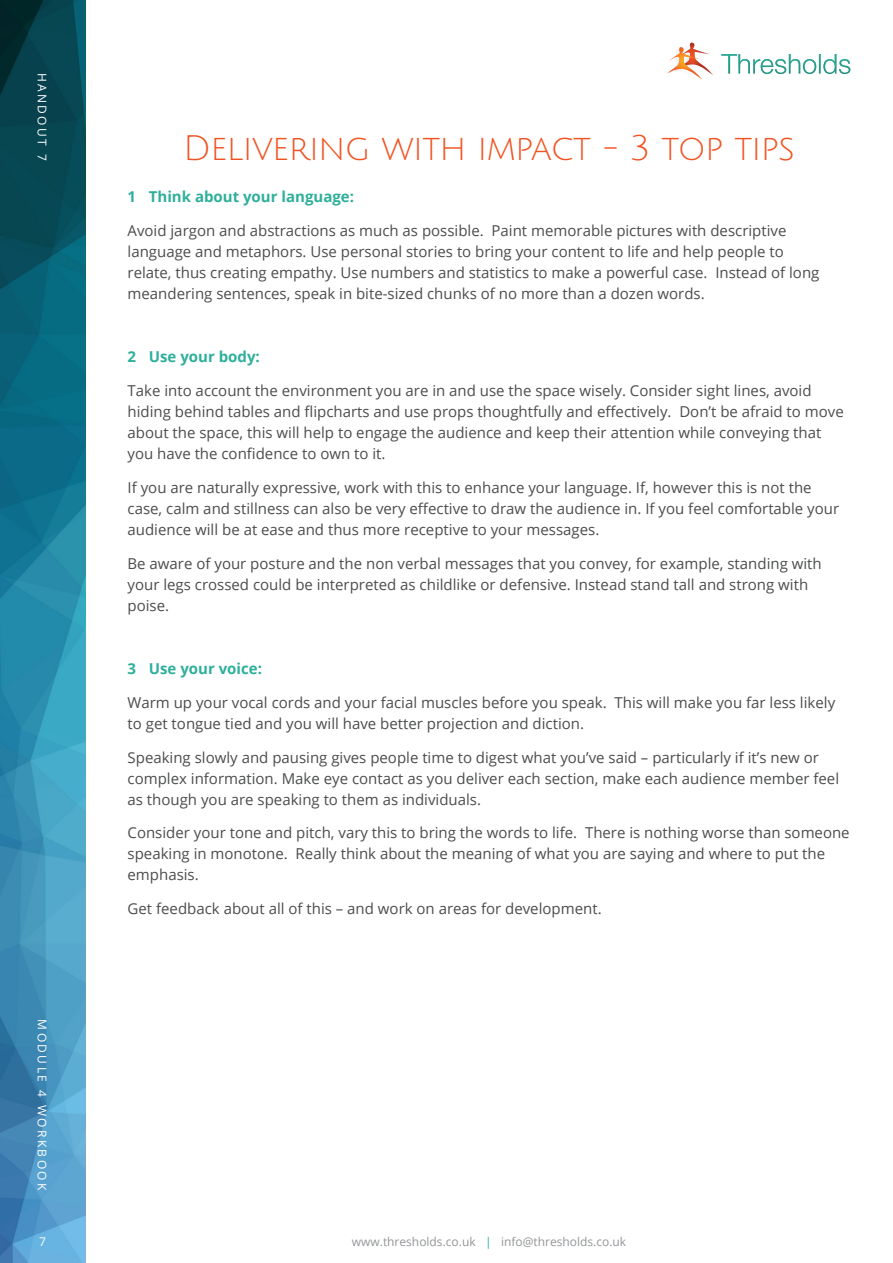
<style>
.page{position:relative;width:893px;height:1263px;background:#fff}
.page>*{position:absolute;margin:0;border:0;box-sizing:border-box;transform-origin:0 0}
.t1{font:34.5px "Julius Sans One";letter-spacing:-.02em;color:#f15322}
.t2{font:15px/21px "Open Sans";color:#4b4c4d}
.t3{font:700 15px "Open Sans";color:#2eaf9b}
.t4{font:12px "Open Sans";color:#939598}
.t5{font:12px "Open Sans";letter-spacing:.2em;color:#fff}
.s1{color:#2eaf9b}
</style>
<div class="page">
<svg style="left:0;top:0;width:85px;height:1263px;background:#277b99"></svg>
<svg style="left:667px;top:42px;width:46px;height:38px"></svg>
<svg style="left:672px;top:49px;width:24px;height:23px"></svg>
<svg style="left:721px;top:54px;width:129px;height:20px"></svg>
<p class="t5" style="left:51px;top:73px;width:90px;rotate:90deg">HANDOUT 7</p>
<p class="t5" style="left:51px;top:1019px;width:173px;rotate:90deg">MODULE 4 WORKBOOK</p>
<p class="t5" style="left:39px;top:1234px;width:8px">7</p>
<h1 class="t1" style="left:183px;top:130px;width:613px">Delivering with impact - 3 top tips</h1>
<p class="t3" style="left:128px;top:186px;width:228px">1 Think about your language:</p>
<p class="t2" style="left:128px;top:219px;width:693px">Avoid jargon and abstractions as much as possible. Paint memorable pictures with descriptive language and metaphors. Use personal stories to bring your content to life and help people to relate, thus creating empathy. Use numbers and statistics to make a powerful case. Instead of long meandering sentences, speak in bite-sized chunks of no more than a dozen words.</p>
<p class="t3" style="left:128px;top:346px;width:134px">2 Use your body:</p>
<p class="t2" style="left:128px;top:380px;width:718px">Take into account the environment you are in and use the space wisely. Consider sight lines, avoid hiding behind tables and flipcharts and use props thoughtfully and effectively. Don’t be afraid to move about the space, this will help to engage the audience and keep their attention while conveying that you have the confidence to own to it.</p>
<p class="t2" style="left:128px;top:476px;width:713px">If you are naturally expressive, work with this to enhance your language. If, however this is not the case, calm and stillness can also be very effective to draw the audience in. If you feel comfortable your audience will be at ease and thus more receptive to your messages.</p>
<p class="t2" style="left:128px;top:552px;width:696px">Be aware of your posture and the non verbal messages that you convey, for example, standing with your legs crossed could be interpreted as childlike or defensive. Instead stand tall and strong with poise.</p>
<p class="t3" style="left:128px;top:658px;width:136px">3 Use your voice:</p>
<p class="t2" style="left:128px;top:691px;width:709px">Warm up your vocal cords and your facial muscles before you speak. This will make you far less likely to get tongue tied and you will have better projection and diction.</p>
<p class="t2" style="left:128px;top:746px;width:713px">Speaking slowly and pausing gives people time to digest what you’ve said – particularly if it’s new or complex information. Make eye contact as you deliver each section, make each audience member feel as though you are speaking to them as individuals.</p>
<p class="t2" style="left:128px;top:822px;width:724px">Consider your tone and pitch, vary this to bring the words to life. There is nothing worse than someone speaking in monotone. Really think about the meaning of what you are saying and where to put the emphasis.</p>
<p class="t2" style="left:128px;top:898px;width:476px">Get feedback about all of this – and work on areas for development.</p>
<p class="t4" style="left:352px;top:1234px;width:276px">www.thresholds.co.uk <span class="s1">|</span> info@thresholds.co.uk</p>
</div>
